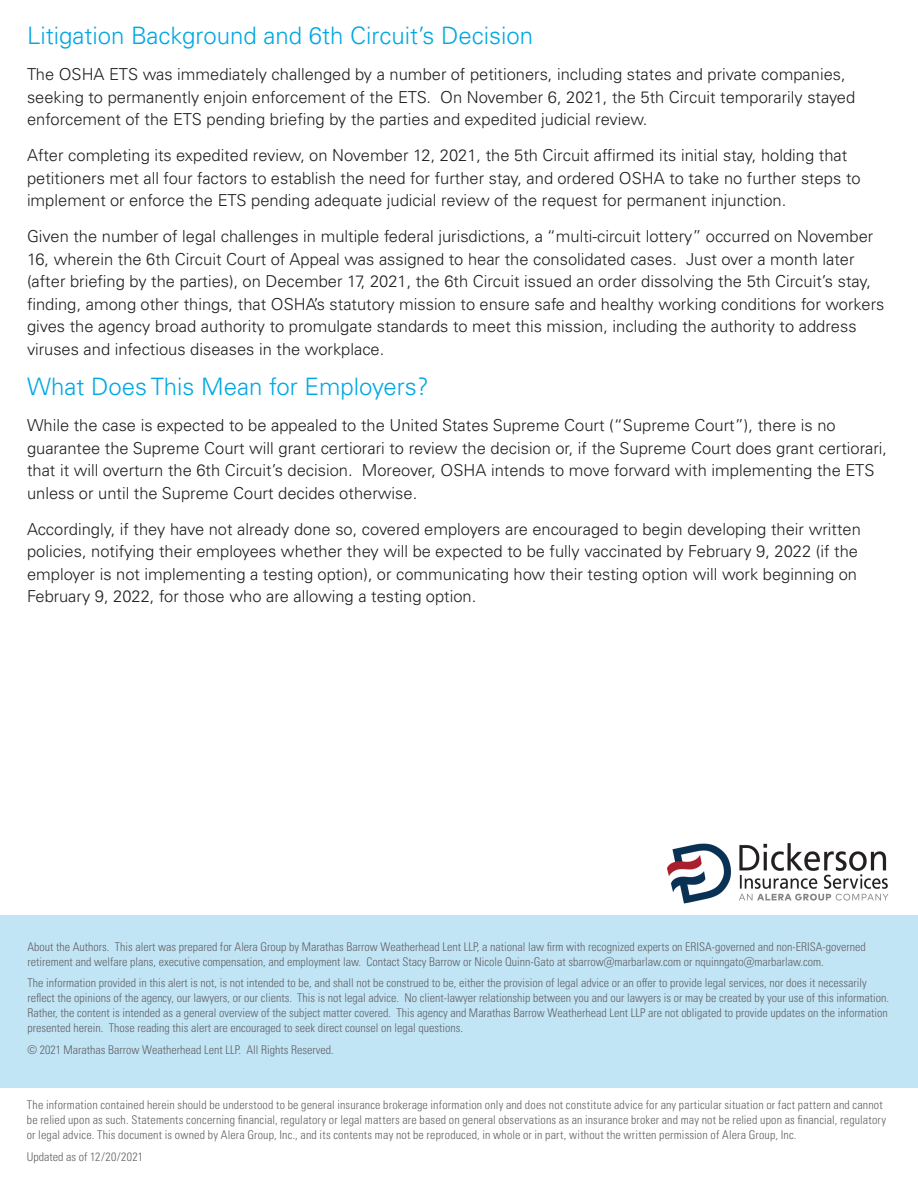
<style>
.page{position:relative;width:918px;height:1188px;background:#fff}
.page>*{position:absolute;margin:0;border:0;box-sizing:border-box;transform-origin:0 0}
.Header_Two{font:300 24px "Univers LT Pro 45";color:#00a8e2}
.Standard_Body_Copy{font:300 16.5px/22.5px "Univers LT Pro 45";color:#231f20}
.Disclaimer___Updated{font:300 condensed 12px/15px "Univers LT Pro";color:#636366}
</style>
<div class="page">
<div style="left:0;top:915px;width:918px;height:172px;background:#c2e5f6"></div>
<img style="left:668px;top:843px;width:221px;height:61px">
<p class="Header_Two" style="left:27px;top:20px;width:508px">Litigation Background and 6th Circuit’s Decision</p>
<p class="Standard_Body_Copy" style="left:27px;top:63px;width:830px">The OSHA ETS was immediately challenged by a number of petitioners, including states and private companies, seeking to permanently enjoin enforcement of the ETS. On November 6, 2021, the 5th Circuit temporarily stayed enforcement of the ETS pending briefing by the parties and expedited judicial review.</p>
<p class="Standard_Body_Copy" style="left:27px;top:144px;width:835px">After completing its expedited review, on November 12, 2021, the 5th Circuit affirmed its initial stay, holding that petitioners met all four factors to establish the need for further stay, and ordered OSHA to take no further steps to implement or enforce the ETS pending adequate judicial review of the request for permanent injunction.</p>
<p class="Standard_Body_Copy" style="left:27px;top:225px;width:859px">Given the number of legal challenges in multiple federal jurisdictions, a “multi-circuit lottery” occurred on November 16, wherein the 6th Circuit Court of Appeal was assigned to hear the consolidated cases. Just over a month later (after briefing by the parties), on December 17, 2021, the 6th Circuit issued an order dissolving the 5th Circuit’s stay, finding, among other things, that OSHA’s statutory mission to ensure safe and healthy working conditions for workers gives the agency broad authority to promulgate standards to meet this mission, including the authority to address viruses and infectious diseases in the workplace.</p>
<p class="Header_Two" style="left:27px;top:371px;width:403px">What Does This Mean for Employers?</p>
<p class="Standard_Body_Copy" style="left:27px;top:414px;width:862px">While the case is expected to be appealed to the United States Supreme Court (“Supreme Court”), there is no guarantee the Supreme Court will grant certiorari to review the decision or, if the Supreme Court does grant certiorari, that it will overturn the 6th Circuit’s decision. Moreover, OSHA intends to move forward with implementing the ETS unless or until the Supreme Court decides otherwise.</p>
<p class="Standard_Body_Copy" style="left:27px;top:517px;width:835px">Accordingly, if they have not already done so, covered employers are encouraged to begin developing their written policies, notifying their employees whether they will be expected to be fully vaccinated by February 9, 2022 (if the employer is not implementing a testing option), or communicating how their testing option will work beginning on February 9, 2022, for those who are allowing a testing option.</p>
<p class="Disclaimer___Updated" style="left:27px;top:938px;width:840px">About the Authors. This alert was prepared for Alera Group by Marathas Barrow Weatherhead Lent LLP, a national law firm with recognized experts on ERISA-governed and non-ERISA-governed retirement and welfare plans, executive compensation, and employment law. Contact Stacy Barrow or Nicole Quinn-Gato at sbarrow@marbarlaw.com or nquinngato@marbarlaw.com.</p>
<p class="Disclaimer___Updated" style="left:27px;top:975px;width:863px">The information provided in this alert is not, is not intended to be, and shall not be construed to be, either the provision of legal advice or an offer to provide legal services, nor does it necessarily reflect the opinions of the agency, our lawyers, or our clients. This is not legal advice. No client-lawyer relationship between you and our lawyers is or may be created by your use of this information.<br>Rather, the content is intended as a general overview of the subject matter covered. This agency and Marathas Barrow Weatherhead Lent LLP are not obligated to provide updates on the information presented herein. Those reading this alert are encouraged to seek direct counsel on legal questions.</p>
<p class="Disclaimer___Updated" style="left:27px;top:1042px;width:308px">© 2021 Marathas Barrow Weatherhead Lent LLP. All Rights Reserved.</p>
<p class="Disclaimer___Updated" style="left:27px;top:1097px;width:861px">The information contained herein should be understood to be general insurance brokerage information only and does not constitute advice for any particular situation or fact pattern and cannot be relied upon as such. Statements concerning financial, regulatory or legal matters are based on general observations as an insurance broker and may not be relied upon as financial, regulatory or legal advice. This document is owned by Alera Group, Inc., and its contents may not be reproduced, in whole or in part, without the written permission of Alera Group, Inc.</p>
<p class="Disclaimer___Updated" style="left:27px;top:1149px;width:118px">Updated as of 12/20/2021</p>
</div>
